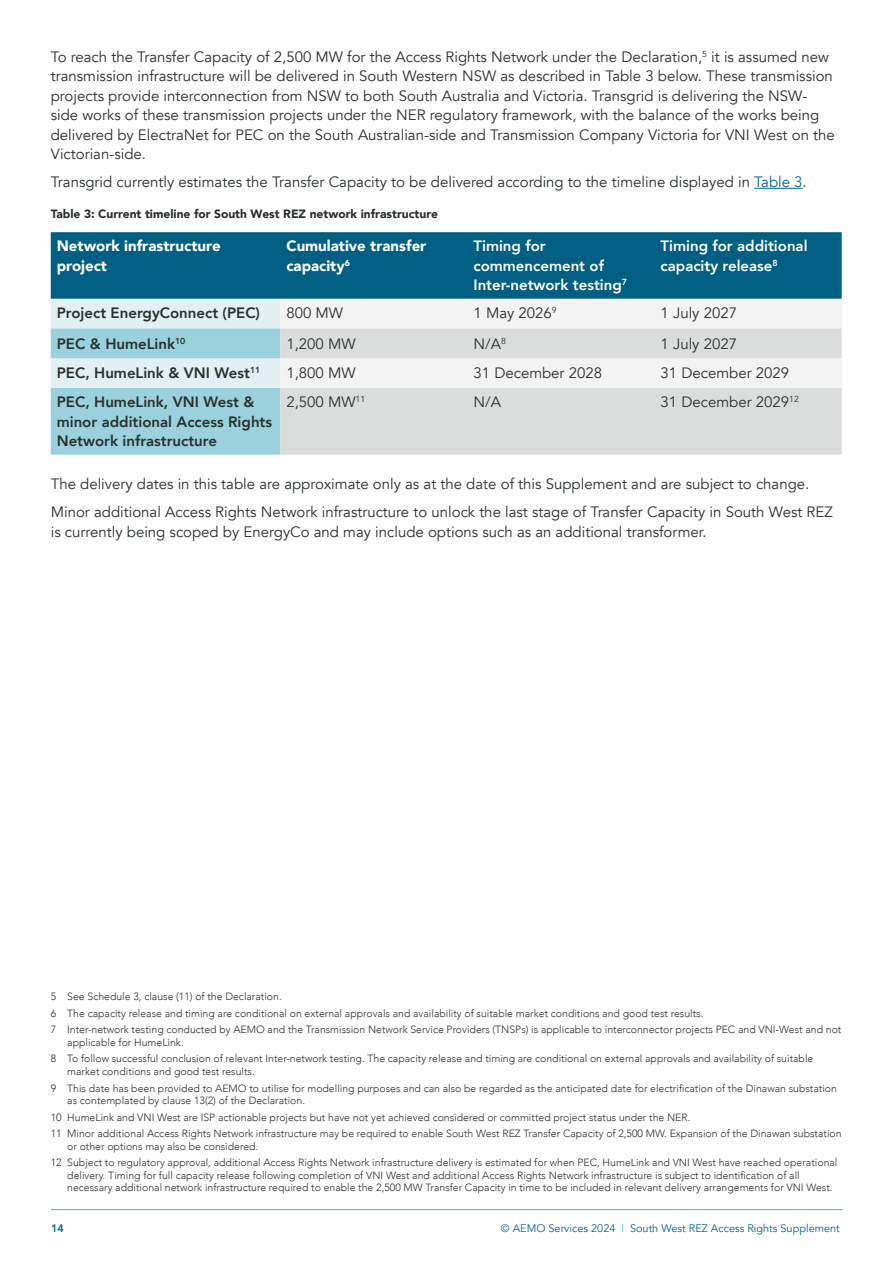
<style>
.page{position:relative;width:893px;height:1263px;background:#fff}
.page>*{position:absolute;margin:0;border:0;box-sizing:border-box;transform-origin:0 0}
.Body_-_charcoal{font:15px/19.5px "Avenir";color:#2a312d}
.Table_-_body__right__dark{font:800 15px/19.5px "Avenir";color:#2a312d}
.Table_-_h1__black__centre__white{font:800 15px/19.5px "Avenir";color:#fff}
.Table_-_h1__black__centre__white-2{font:900 15px/19.5px "Avenir";color:#fff}
.Diagram-h1{font:900 12px "Avenir";color:#2a312d}
.t1{font:10.95px "Avenir";color:#00668e}
.t2{font:800 10.95px "Avenir";color:#00668e}
.Footnote{font:300 10.5px/12.6px "Avenir";color:#2a312d}
.s1{color:#00668e}
.s2{color:#2ebddb}
</style>
<div class="page">
<hr style="left:51px;top:1209px;width:791px;height:1px;background:#2ebddb">
<hr style="left:754px;top:188px;width:49px;height:1px;background:#00668e">
<div style="left:51px;top:232px;width:791px;height:67px;background:#005f83"></div>
<div style="left:280px;top:299px;width:561px;height:29px;background:#f3f3f3"></div>
<svg style="left:51px;top:299px;width:229px;height:156px;background:#b5dce5"></svg>
<svg style="left:280px;top:328px;width:562px;height:127px;fill:#dbdddd"></svg>
<p class="Body_-_charcoal" style="left:51px;top:47px;width:786px">To reach the Transfer Capacity of 2,500 MW for the Access Rights Network under the Declaration,<sup>5</sup> it is assumed new transmission infrastructure will be delivered in South Western NSW as described in Table 3 below. These transmission projects provide interconnection from NSW to both South Australia and Victoria. Transgrid is delivering the NSW&shy;side works of these transmission projects under the NER regulatory framework, with the balance of the works being delivered by ElectraNet for PEC on the South Australian-side and Transmission Company Victoria for VNI West on the Victorian-side.</p>
<p class="Body_-_charcoal" style="left:51px;top:173px;width:757px">Transgrid currently estimates the Transfer Capacity to be delivered according to the timeline displayed in <span class="s1">Table 3</span>.</p>
<p class="Diagram-h1" style="left:51px;top:203px;width:389px">Table 3: Current timeline for South West REZ network infrastructure</p>
<p class="Table_-_h1__black__centre__white-2" style="left:57px;top:236px;width:165px">Network infrastructure project</p>
<p class="Table_-_h1__black__centre__white-2" style="left:286px;top:236px;width:141px">Cumulative transfer capacity<sup>6</sup></p>
<p class="Table_-_h1__black__centre__white" style="left:473px;top:236px;width:155px">Timing for commencement of<br>Inter-network testing<sup>7</sup></p>
<p class="Table_-_h1__black__centre__white" style="left:661px;top:236px;width:148px">Timing for additional capacity release<sup>8</sup></p>
<p class="Table_-_body__right__dark" style="left:57px;top:303px;width:205px">Project EnergyConnect (PEC)</p>
<p class="Body_-_charcoal" style="left:286px;top:303px;width:58px">800 MW</p>
<p class="Body_-_charcoal" style="left:473px;top:303px;width:85px">1 May 2026<sup>9</sup></p>
<p class="Body_-_charcoal" style="left:661px;top:303px;width:78px">1 July 2027</p>
<p class="Table_-_body__right__dark" style="left:57px;top:334px;width:130px">PEC &amp; HumeLink<sup>10</sup></p>
<p class="Body_-_charcoal" style="left:286px;top:334px;width:71px">1,200 MW</p>
<p class="Body_-_charcoal" style="left:473px;top:334px;width:34px">N/A<sup>8</sup></p>
<p class="Body_-_charcoal" style="left:661px;top:334px;width:78px">1 July 2027</p>
<p class="Table_-_body__right__dark" style="left:57px;top:363px;width:205px">PEC, HumeLink &amp; VNI West<sup>11</sup></p>
<p class="Body_-_charcoal" style="left:286px;top:364px;width:71px">1,800 MW</p>
<p class="Body_-_charcoal" style="left:473px;top:364px;width:130px">31 December 2028</p>
<p class="Body_-_charcoal" style="left:661px;top:364px;width:130px">31 December 2029</p>
<p class="Table_-_body__right__dark" style="left:57px;top:392px;width:217px">PEC, HumeLink, VNI West &amp; minor additional Access Rights<br>Network infrastructure</p>
<p class="Body_-_charcoal" style="left:286px;top:392px;width:80px">2,500 MW<sup>11</sup></p>
<p class="Body_-_charcoal" style="left:473px;top:392px;width:29px">N/A</p>
<p class="Body_-_charcoal" style="left:661px;top:392px;width:140px">31 December 2029<sup>12</sup></p>
<p class="Body_-_charcoal" style="left:51px;top:475px;width:760px">The delivery dates in this table are approximate only as at the date of this Supplement and are subject to change.</p>
<p class="Body_-_charcoal" style="left:51px;top:503px;width:783px">Minor additional Access Rights Network infrastructure to unlock the last stage of Transfer Capacity in South West REZ is currently being scoped by EnergyCo and may include options such as an additional transformer.</p>
<p class="Footnote" style="left:51px;top:990px;width:232px">5 See Schedule 3, clause (11) of the Declaration.</p>
<p class="Footnote" style="left:51px;top:1007px;width:654px">6 The capacity release and timing are conditional on external approvals and availability of suitable market conditions and good test results.</p>
<p class="Footnote" style="left:67px;top:1023px;width:776px;text-indent:-16px">7 Inter-network testing conducted by AEMO and the Transmission Network Service Providers (TNSPs) is applicable to interconnector projects PEC and VNI-West and not applicable for HumeLink.</p>
<p class="Footnote" style="left:67px;top:1052px;width:748px;text-indent:-16px">8 To follow successful conclusion of relevant Inter-network testing. The capacity release and timing are conditional on external approvals and availability of suitable market conditions and good test results.</p>
<p class="Footnote" style="left:67px;top:1081px;width:771px;text-indent:-16px">9 This date has been provided to AEMO to utilise for modelling purposes and can also be regarded as the anticipated date for electrification of the Dinawan substation as contemplated by clause 13(2) of the Declaration.</p>
<p class="Footnote" style="left:51px;top:1111px;width:641px">10 HumeLink and VNI West are ISP actionable projects but have not yet achieved considered or committed project status under the NER.</p>
<p class="Footnote" style="left:67px;top:1127px;width:776px;text-indent:-16px">11 Minor additional Access Rights Network infrastructure may be required to enable South West REZ Transfer Capacity of 2,500 MW. Expansion of the Dinawan substation or other options may also be considered.</p>
<p class="Footnote" style="left:67px;top:1156px;width:772px;text-indent:-16px">12 Subject to regulatory approval, additional Access Rights Network infrastructure delivery is estimated for when PEC, HumeLink and VNI West have reached operational delivery. Timing for full capacity release following completion of VNI West and additional Access Rights Network infrastructure is subject to identification of all necessary additional network infrastructure required to enable the 2,500 MW Transfer Capacity in time to be included in relevant delivery arrangements for VNI West.</p>
<p class="t2" style="left:51px;top:1220px;width:14px">14</p>
<p class="t1" style="left:501px;top:1222px;width:340px">© AEMO Services 2024 <span class="s2">|</span> South West REZ Access Rights Supplement</p>
</div>
